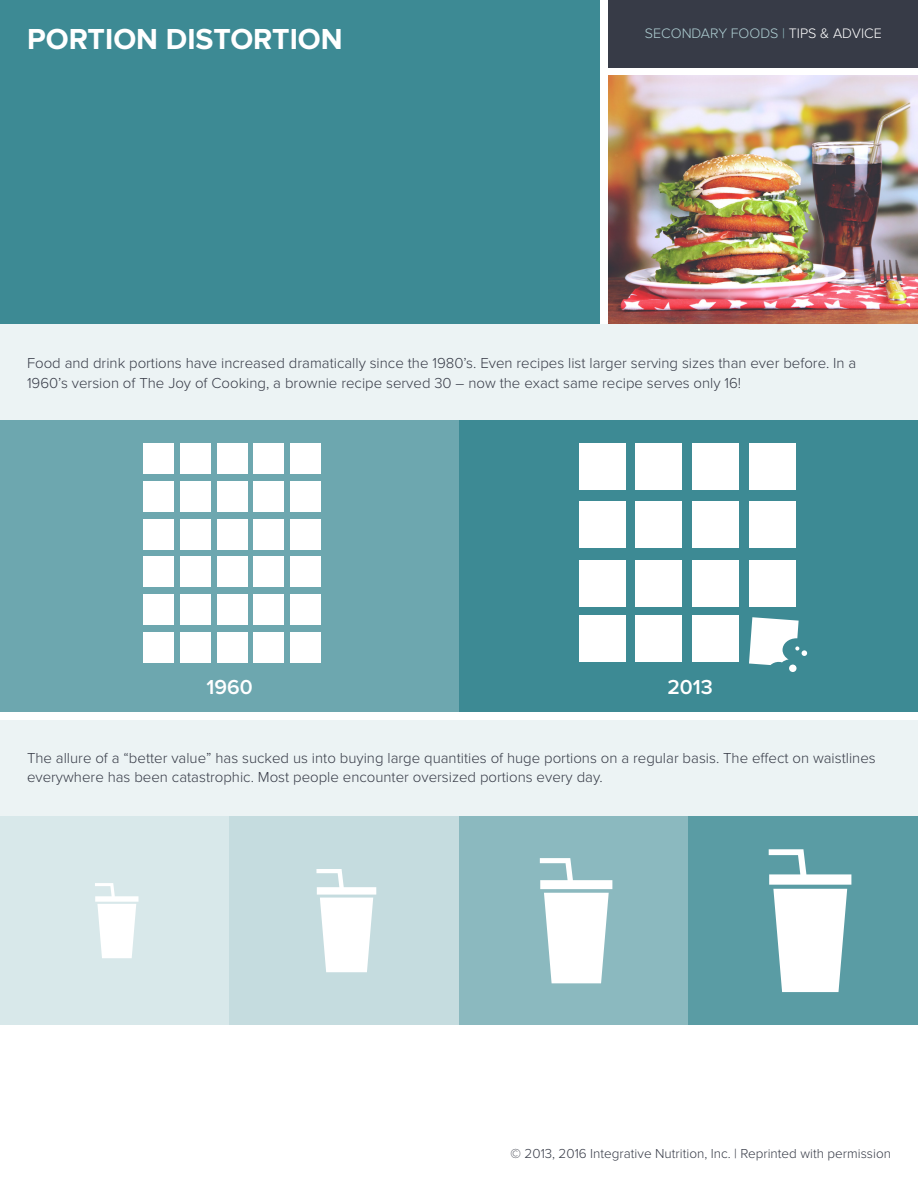
<style>
.page{position:relative;width:918px;height:1188px;background:#fff}
.page>*{position:absolute;margin:0;border:0;box-sizing:border-box;transform-origin:0 0}
.t1{font:700 30px "Proxima Nova";color:#fff}
.t2{font:600 21px "Proxima Nova";color:#fff}
.t3{font:300 15px/19.5px "Proxima Nova";color:#373b47}
.t4{font:300 14.25px "Proxima Nova";color:#afcfd3}
.t5{font:300 13.5px "Proxima Nova";color:#373b47}
.s1{color:#94bfc4}
.s2{color:#fff}
</style>
<div class="page">
<div style="left:0;top:324px;width:918px;height:100px;background:#ecf3f4"></div>
<div style="left:0;top:720px;width:918px;height:96px;background:#ecf3f4"></div>
<div style="left:0;top:816px;width:230px;height:209px;background:#d8e8ea"></div>
<div style="left:230px;top:816px;width:229px;height:209px;background:#c5dcdf"></div>
<div style="left:459px;top:816px;width:230px;height:209px;background:#8bb9bf"></div>
<div style="left:688px;top:816px;width:230px;height:209px;background:#5a9ca4"></div>
<div style="left:459px;top:421px;width:459px;height:291px;background:#3d8a94"></div>
<div style="left:0;top:421px;width:459px;height:291px;background:#6da7af"></div>
<div style="left:0;top:0;width:599px;height:324px;background:#3d8a94"></div>
<div style="left:608px;top:0;width:310px;height:67px;background:#373b47"></div>
<img style="left:608px;top:76px;width:310px;height:248px">
<div style="left:180px;top:557px;width:30px;height:30px;background:#fff"></div>
<div style="left:144px;top:444px;width:30px;height:30px;background:#fff"></div>
<div style="left:180px;top:444px;width:30px;height:30px;background:#fff"></div>
<div style="left:217px;top:444px;width:30px;height:30px;background:#fff"></div>
<div style="left:254px;top:444px;width:30px;height:30px;background:#fff"></div>
<div style="left:291px;top:444px;width:30px;height:30px;background:#fff"></div>
<div style="left:144px;top:481px;width:30px;height:30px;background:#fff"></div>
<div style="left:180px;top:481px;width:30px;height:30px;background:#fff"></div>
<div style="left:217px;top:481px;width:30px;height:30px;background:#fff"></div>
<div style="left:254px;top:481px;width:30px;height:30px;background:#fff"></div>
<div style="left:291px;top:481px;width:30px;height:30px;background:#fff"></div>
<div style="left:144px;top:519px;width:30px;height:30px;background:#fff"></div>
<div style="left:180px;top:519px;width:30px;height:30px;background:#fff"></div>
<div style="left:217px;top:519px;width:30px;height:30px;background:#fff"></div>
<div style="left:254px;top:519px;width:30px;height:30px;background:#fff"></div>
<div style="left:291px;top:519px;width:30px;height:30px;background:#fff"></div>
<div style="left:144px;top:557px;width:30px;height:30px;background:#fff"></div>
<div style="left:217px;top:557px;width:30px;height:30px;background:#fff"></div>
<div style="left:254px;top:557px;width:30px;height:30px;background:#fff"></div>
<div style="left:291px;top:557px;width:30px;height:30px;background:#fff"></div>
<div style="left:144px;top:595px;width:30px;height:30px;background:#fff"></div>
<div style="left:180px;top:595px;width:30px;height:30px;background:#fff"></div>
<div style="left:217px;top:595px;width:30px;height:30px;background:#fff"></div>
<div style="left:254px;top:595px;width:30px;height:30px;background:#fff"></div>
<div style="left:291px;top:595px;width:30px;height:30px;background:#fff"></div>
<div style="left:144px;top:632px;width:30px;height:30px;background:#fff"></div>
<div style="left:180px;top:632px;width:30px;height:30px;background:#fff"></div>
<div style="left:217px;top:632px;width:30px;height:30px;background:#fff"></div>
<div style="left:254px;top:632px;width:30px;height:30px;background:#fff"></div>
<div style="left:291px;top:632px;width:30px;height:30px;background:#fff"></div>
<div style="left:579px;top:444px;width:46px;height:46px;background:#fff"></div>
<div style="left:636px;top:444px;width:46px;height:46px;background:#fff"></div>
<div style="left:692px;top:444px;width:47px;height:46px;background:#fff"></div>
<div style="left:749px;top:444px;width:46px;height:46px;background:#fff"></div>
<div style="left:579px;top:502px;width:46px;height:46px;background:#fff"></div>
<div style="left:636px;top:502px;width:46px;height:46px;background:#fff"></div>
<div style="left:692px;top:502px;width:47px;height:46px;background:#fff"></div>
<div style="left:749px;top:502px;width:46px;height:46px;background:#fff"></div>
<div style="left:579px;top:561px;width:46px;height:46px;background:#fff"></div>
<div style="left:636px;top:561px;width:46px;height:46px;background:#fff"></div>
<div style="left:692px;top:561px;width:47px;height:46px;background:#fff"></div>
<div style="left:749px;top:561px;width:46px;height:46px;background:#fff"></div>
<div style="left:579px;top:616px;width:46px;height:46px;background:#fff"></div>
<div style="left:636px;top:616px;width:46px;height:46px;background:#fff"></div>
<div style="left:692px;top:616px;width:47px;height:46px;background:#fff"></div>
<div style="left:789px;top:665px;width:8px;height:7px;background:#fff;border-radius:50%"></div>
<svg style="left:749px;top:617px;width:58px;height:48px"></svg>
<svg style="left:95px;top:883px;width:44px;height:75px"></svg>
<svg style="left:316px;top:869px;width:60px;height:103px"></svg>
<svg style="left:540px;top:858px;width:72px;height:125px"></svg>
<svg style="left:769px;top:849px;width:82px;height:143px"></svg>
<h1 class="t1" style="left:27px;top:21px;width:317px">PORTION DISTORTION</h1>
<p class="t4" style="left:645px;top:25px;width:238px">SECONDARY FOODS <span class="s1">|</span> <span class="s2">TIPS &amp; ADVICE</span></p>
<p class="t3" style="left:27px;top:354px;width:831px">Food and drink portions have increased dramatically since the 1980’s. Even recipes list larger serving sizes than ever before. In a<br>1960’s version of The Joy of Cooking, a brownie recipe served 30 – now the exact same recipe serves only 16!</p>
<h2 class="t2" style="left:207px;top:675px;width:48px">1960</h2>
<h2 class="t2" style="left:667px;top:675px;width:47px">2013</h2>
<p class="t3" style="left:27px;top:748px;width:850px">The allure of a “better value” has sucked us into buying large quantities of huge portions on a regular basis. The effect on waistlines everywhere has been catastrophic. Most people encounter oversized portions every day.</p>
<p class="t5" style="left:511px;top:1146px;width:382px">© 2013, 2016 Integrative Nutrition, Inc. | Reprinted with permission</p>
</div>
